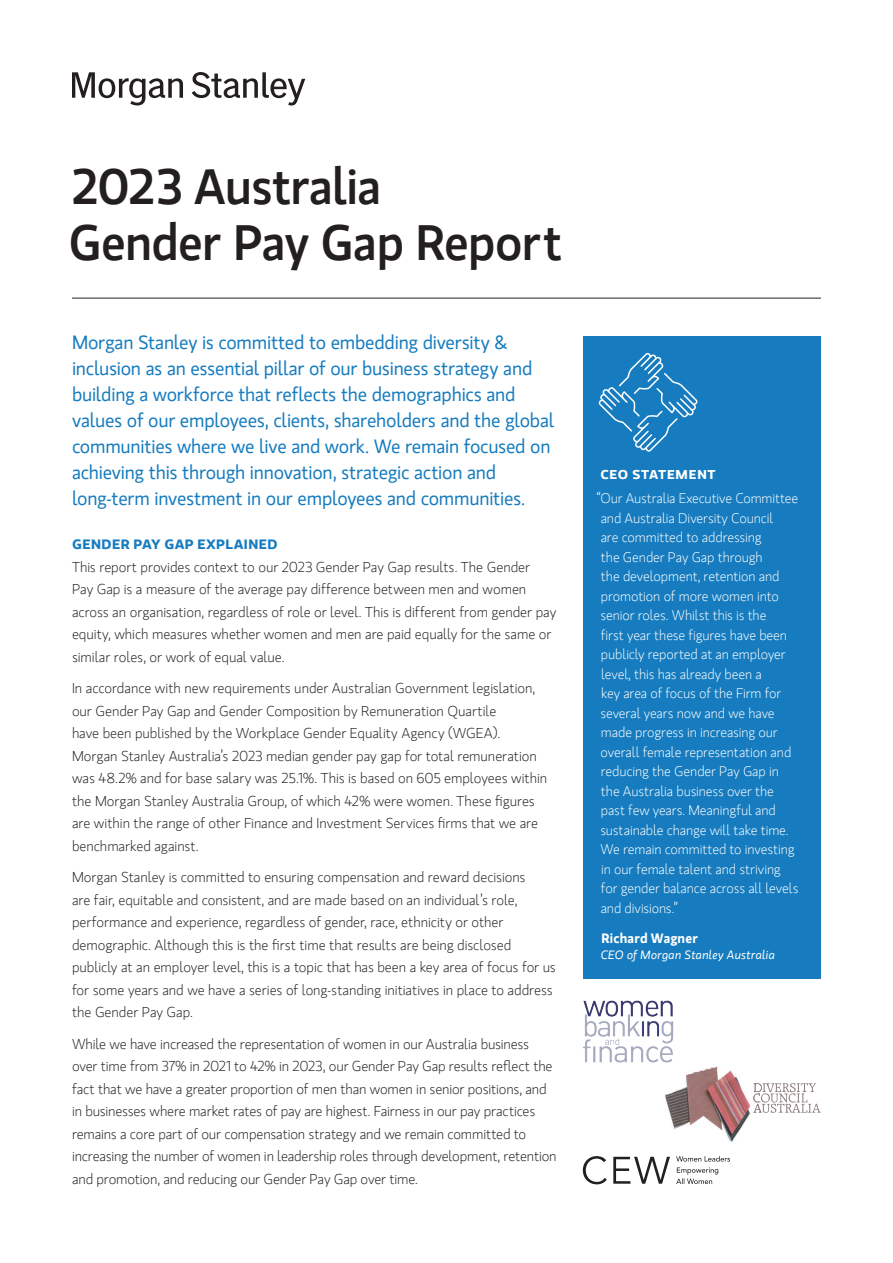
<style>
.page{position:relative;width:893px;height:1263px;background:#fff}
.page>*{position:absolute;margin:0;border:0;box-sizing:border-box;transform-origin:0 0}
.t1{font:500 49.5px/55.5px "MS Gloriola II Std";letter-spacing:-.015em;color:#231f20}
.t2{font:19.05px/26px "MS Gloriola II Std";letter-spacing:-.01em;color:#167cbf}
.t3{font:300 14.25px/22.5px "MS Gloriola II Std";letter-spacing:-.005em;color:#231f20}
.t4{font:300 13.8px/19.5px "MS Gloriola II Std";letter-spacing:-.01em;color:#fff}
.t5{font:700 13.5px "MS Gloriola II Std";letter-spacing:.025em;color:#167cbf;scale:1.1 1}
.t6{font:700 13.5px "MS Gloriola II Std";letter-spacing:.01em;color:#fff}
.t7{font:700 12.75px "MS Gloriola II Std";letter-spacing:.055em;color:#fff;scale:1.1 1}
.t8{font:italic 12px "MS Gloriola II Std";letter-spacing:.015em;color:#fff}
</style>
<div class="page">
<img style="left:665px;top:1066px;width:86px;height:76px">
<svg style="left:753px;top:1083px;width:68px;height:30px"></svg>
<svg style="left:72px;top:72px;width:233px;height:33px"></svg>
<hr style="left:72px;top:298px;width:749px;height:1px;background:#231f20">
<div style="left:583px;top:336px;width:238px;height:643px;background:#167cbf"></div>
<img style="left:583px;top:1000px;width:93px;height:70px">
<svg style="left:599px;top:353px;width:98px;height:99px"></svg>
<svg style="left:583px;top:1156px;width:87px;height:28px"></svg>
<svg style="left:676px;top:1167px;width:42px;height:17px"></svg>
<svg style="left:676px;top:1156px;width:54px;height:5px"></svg>
<h1 class="t1" style="left:68px;top:157px;width:495px">2023 Australia<br>Gender Pay Gap Report</h1>
<p class="t2" style="left:72px;top:329px;width:484px">Morgan Stanley is committed to embedding diversity &amp; inclusion as an essential pillar of our business strategy and building a workforce that reflects the demographics and values of our employees, clients, shareholders and the global communities where we live and work. We remain focused on achieving this through innovation, strategic action and long-term investment in our employees and communities.</p>
<p class="t5" style="left:72px;top:535px;width:189px">GENDER PAY GAP EXPLAINED</p>
<p class="t3" style="left:72px;top:555px;width:486px">This report provides context to our 2023 Gender Pay Gap results. The Gender<br>Pay Gap is a measure of the average pay difference between men and women across an organisation, regardless of role or level. This is different from gender pay equity, which measures whether women and men are paid equally for the same or similar roles, or work of equal value.</p>
<p class="t3" style="left:72px;top:677px;width:477px">In accordance with new requirements under Australian Government legislation, our Gender Pay Gap and Gender Composition by Remuneration Quartile<br>have been published by the Workplace Gender Equality Agency (WGEA).<br>Morgan Stanley Australia’s 2023 median gender pay gap for total remuneration was 48.2% and for base salary was 25.1%. This is based on 605 employees within the Morgan Stanley Australia Group, of which 42% were women. These figures are within the range of other Finance and Investment Services firms that we are benchmarked against.</p>
<p class="t3" style="left:72px;top:866px;width:485px">Morgan Stanley is committed to ensuring compensation and reward decisions<br>are fair, equitable and consistent, and are made based on an individual’s role, performance and experience, regardless of gender, race, ethnicity or other demographic. Although this is the first time that results are being disclosed publicly at an employer level, this is a topic that has been a key area of focus for us for some years and we have a series of long-standing initiatives in place to address the Gender Pay Gap.</p>
<p class="t3" style="left:72px;top:1032px;width:486px">While we have increased the representation of women in our Australia business over time from 37% in 2021 to 42% in 2023, our Gender Pay Gap results reflect the fact that we have a greater proportion of men than women in senior positions, and in businesses where market rates of pay are highest. Fairness in our pay practices remains a core part of our compensation strategy and we remain committed to increasing the number of women in leadership roles through development, retention and promotion, and reducing our Gender Pay Gap over time.</p>
<p class="t7" style="left:600px;top:466px;width:106px">CEO STATEMENT</p>
<p class="t4" style="left:597px;top:488px;width:203px">“Our Australia Executive Committee and Australia Diversity Council<br>are committed to addressing<br>the Gender Pay Gap through<br>the development, retention and promotion of more women into senior roles. Whilst this is the<br>first year these figures have been publicly reported at an employer level, this has already been a<br>key area of focus of the Firm for several years now and we have made progress in increasing our overall female representation and reducing the Gender Pay Gap in<br>the Australia business over the<br>past few years. Meaningful and sustainable change will take time.<br>We remain committed to investing in our female talent and striving<br>for gender balance across all levels and divisions.”</p>
<p class="t6" style="left:601px;top:928px;width:98px">Richard Wagner</p>
<p class="t8" style="left:601px;top:947px;width:176px">CEO of Morgan Stanley Australia</p>
</div>
